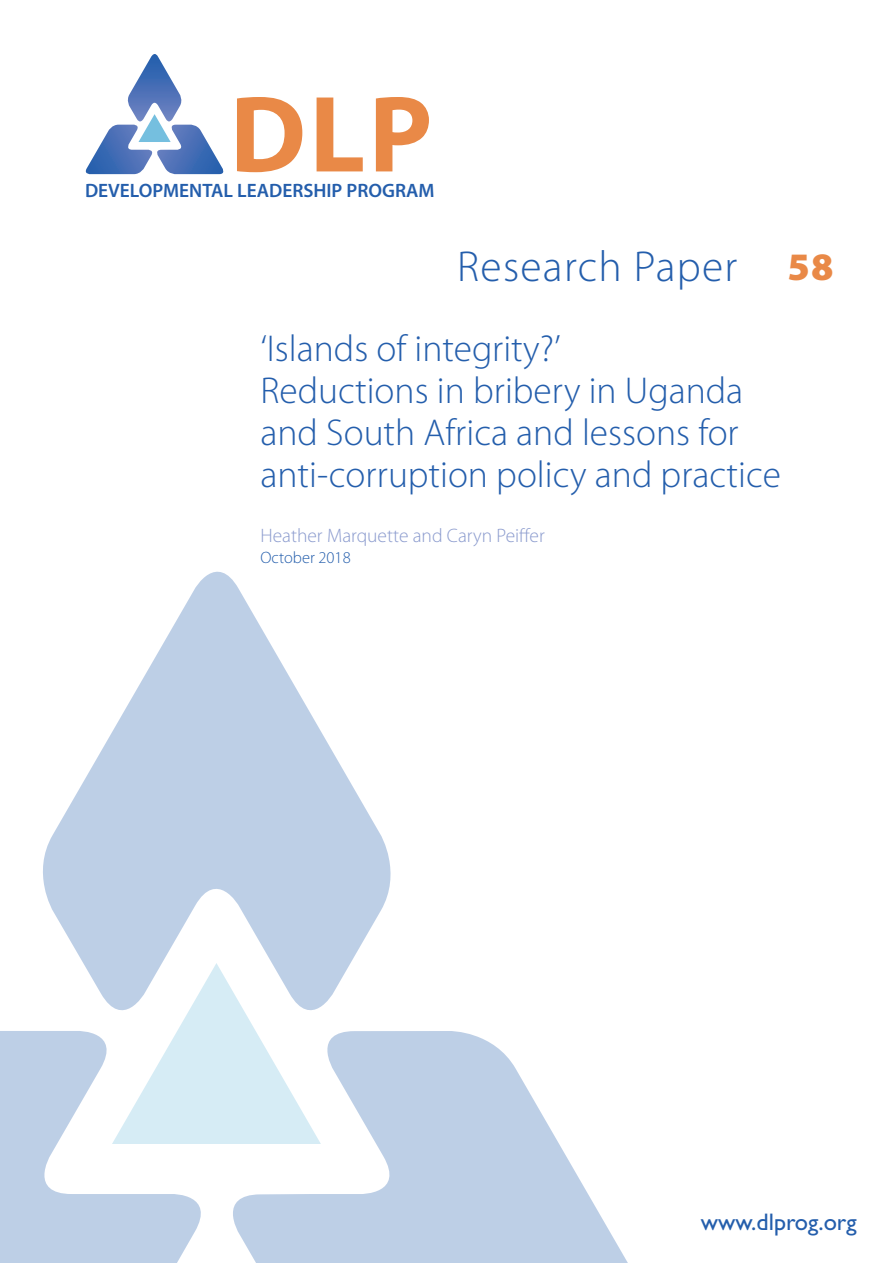
<style>
.page{position:relative;width:893px;height:1263px;background:#fff}
.page>*{position:absolute;margin:0;border:0;box-sizing:border-box;transform-origin:0 0}
.t1{font:700 109.65px "Myriad Pro";color:#e98947}
.t2{font:300 43.5px "Myriad Pro";letter-spacing:.03em;color:#245eac}
.t3{font:900 39px "Myriad Pro";color:#e98947}
.COVER_-_TITLE{font:300 37.5px/42px "Myriad Pro";color:#245eac}
.t4{font:24px "Gill Sans Std";color:#245eac}
.COVER_-_AUTHOR{font:300 19.5px "Myriad Pro";color:#8b9bce}
.t5{font:600 19.35px "Myriad Pro";color:#245eac}
.COVER_-_DATE{font:300 16.5px "Myriad Pro";color:#245eac}
</style>
<div class="page">
<svg style="left:85px;top:54px;width:139px;height:120px"></svg>
<svg style="left:233px;top:1031px;width:395px;height:232px;fill:#bdcfe6"></svg>
<svg style="left:0;top:1031px;width:201px;height:232px;fill:#bdcfe6"></svg>
<svg style="left:43px;top:572px;width:348px;height:435px;fill:#bdcfe6"></svg>
<svg style="left:112px;top:963px;width:209px;height:181px"></svg>
<h1 class="t1" style="left:230px;top:63px;width:204px">DLP</h1>
<p class="t5" style="left:85px;top:178px;width:351px">DEVELOPMENTAL LEADERSHIP PROGRAM</p>
<p class="t2" style="left:457px;top:242px;width:282px">Research Paper</p>
<p class="t3" style="left:788px;top:245px;width:47px">58</p>
<p class="COVER_-_TITLE" style="left:260px;top:328px;width:484px">‘Islands of integrity?’<br>Reductions in bribery in Uganda and South Africa and lessons for</p>
<p class="COVER_-_TITLE" style="left:260px;top:454px;width:522px">anti-corruption policy and practice</p>
<p class="COVER_-_AUTHOR" style="left:260px;top:525px;width:286px">Heather Marquette and Caryn Peiffer</p>
<p class="COVER_-_DATE" style="left:260px;top:549px;width:92px">October 2018</p>
<p class="t4" style="left:701px;top:1208px;width:157px">www.dlprog.org</p>
</div>
